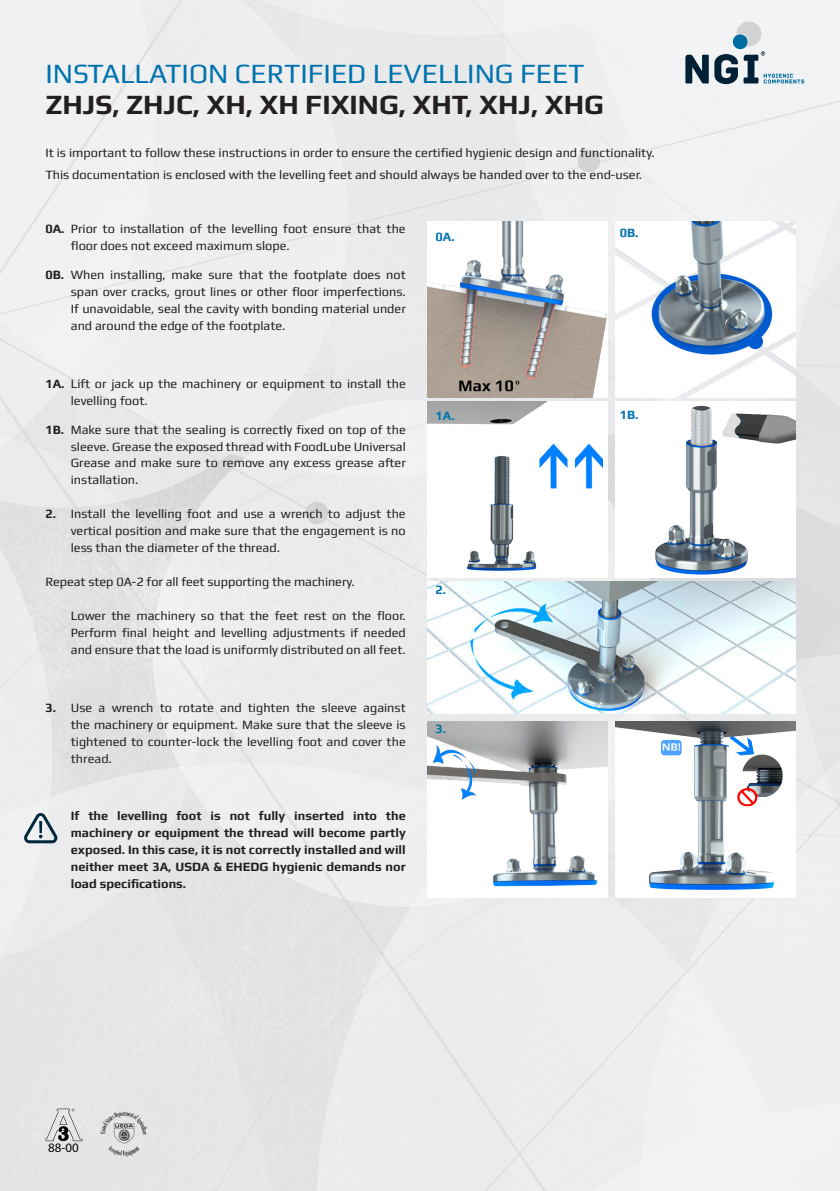
<style>
.page{position:relative;width:840px;height:1191px;background:#fff}
.page>*{position:absolute;margin:0;border:0;box-sizing:border-box;transform-origin:0 0}
.NGI_-_mellemrubrik{font:28px "Play";color:#0073ae}
.NGI_-_mellemrubrik-2{font:700 28px "Play";color:#231f20}
.t1{font:13px "Myriad Pro";color:#000}
.NGI_-_mellemrubrik-3{font:12.8px/17px "Play";color:#231f20;text-align:justify}
.NGI_-_mellemrubrik-4{font:700 12.8px/17px "Play";color:#231f20;text-align:justify}
.NGI_-_mellemrubrik-5{font:700 12.8px "Play";color:#0073ae}
.s1{font-weight:700}
</style>
<div class="page">
<img style="left:0;top:0;width:839px;height:1191px">
<svg style="left:685px;top:55px;width:23px;height:28px"></svg>
<svg style="left:714px;top:21px;width:89px;height:63px"></svg>
<img style="left:615px;top:401px;width:180px;height:176px">
<img style="left:615px;top:721px;width:180px;height:176px">
<img style="left:615px;top:221px;width:180px;height:176px">
<img style="left:427px;top:401px;width:180px;height:176px">
<img style="left:427px;top:721px;width:180px;height:176px">
<img style="left:427px;top:221px;width:180px;height:176px">
<img style="left:427px;top:582px;width:368px;height:132px">
<img style="left:100px;top:1111px;width:46px;height:45px">
<svg style="left:45px;top:1108px;width:37px;height:33px"></svg>
<svg style="left:23px;top:813px;width:36px;height:30px"></svg>
<p class="NGI_-_mellemrubrik" style="left:45px;top:57px;width:540px">INSTALLATION CERTIFIED LEVELLING FEET</p>
<p class="NGI_-_mellemrubrik-2" style="left:45px;top:88px;width:559px">ZHJS, ZHJC, XH, XH FIXING, XHT, XHJ, XHG</p>
<p class="NGI_-_mellemrubrik-3" style="left:45px;top:144px;width:610px">It is important to follow these instructions in order to ensure the certified hygienic design and functionality.</p>
<p class="NGI_-_mellemrubrik-3" style="left:45px;top:166px;width:598px">This documentation is enclosed with the levelling feet and should always be handed over to the end-user.</p>
<p class="NGI_-_mellemrubrik-3" style="left:71px;top:220px;width:336px;text-indent:-25px"><span class="s1">0A.</span> Prior to installation of the levelling foot ensure that the floor does not exceed maximum slope.</p>
<p class="NGI_-_mellemrubrik-3" style="left:71px;top:266px;width:336px;text-indent:-25px"><span class="s1">0B.</span> When installing, make sure that the footplate does not span over cracks, grout lines or other floor imperfections.<br>If unavoidable, seal the cavity with bonding material under and around the edge of the footplate.</p>
<p class="NGI_-_mellemrubrik-3" style="left:71px;top:374px;width:336px;text-indent:-25px"><span class="s1">1A.</span> Lift or jack up the machinery or equipment to install the levelling foot.</p>
<p class="NGI_-_mellemrubrik-3" style="left:71px;top:420px;width:336px;text-indent:-25px"><span class="s1">1B.</span> Make sure that the sealing is correctly fixed on top of the sleeve. Grease the exposed thread with FoodLube Universal Grease and make sure to remove any excess grease after installation.</p>
<p class="NGI_-_mellemrubrik-3" style="left:71px;top:505px;width:336px;text-indent:-25px"><span class="s1">2.</span> Install the levelling foot and use a wrench to adjust the vertical position and make sure that the engagement is no less than the diameter of the thread.</p>
<p class="NGI_-_mellemrubrik-3" style="left:45px;top:573px;width:310px">Repeat step 0A-2 for all feet supporting the machinery.</p>
<p class="NGI_-_mellemrubrik-3" style="left:71px;top:607px;width:336px">Lower the machinery so that the feet rest on the floor.<br>Perform final height and levelling adjustments if needed and ensure that the load is uniformly distributed on all feet.</p>
<p class="NGI_-_mellemrubrik-3" style="left:71px;top:698px;width:336px;text-indent:-25px"><span class="s1">3.</span> Use a wrench to rotate and tighten the sleeve against the machinery or equipment. Make sure that the sleeve is tightened to counter-lock the levelling foot and cover the thread.</p>
<p class="NGI_-_mellemrubrik-4" style="left:71px;top:807px;width:336px">If the levelling foot is not fully inserted into the machinery or equipment the thread will become partly exposed. In this case, it is not correctly installed and will neither meet 3A, USDA &amp; EHEDG hygienic demands nor load specifications.</p>
<p class="NGI_-_mellemrubrik-5" style="left:435px;top:229px;width:21px">0A.</p>
<p class="NGI_-_mellemrubrik-5" style="left:619px;top:225px;width:20px">0B.</p>
<p class="NGI_-_mellemrubrik-5" style="left:435px;top:407px;width:21px">1A.</p>
<p class="NGI_-_mellemrubrik-5" style="left:435px;top:582px;width:12px">2.</p>
<p class="NGI_-_mellemrubrik-5" style="left:435px;top:721px;width:12px">3.</p>
<p class="NGI_-_mellemrubrik-5" style="left:619px;top:407px;width:20px">1B.</p>
<p class="t1" style="left:48px;top:1139px;width:32px">88-00</p>
</div>
